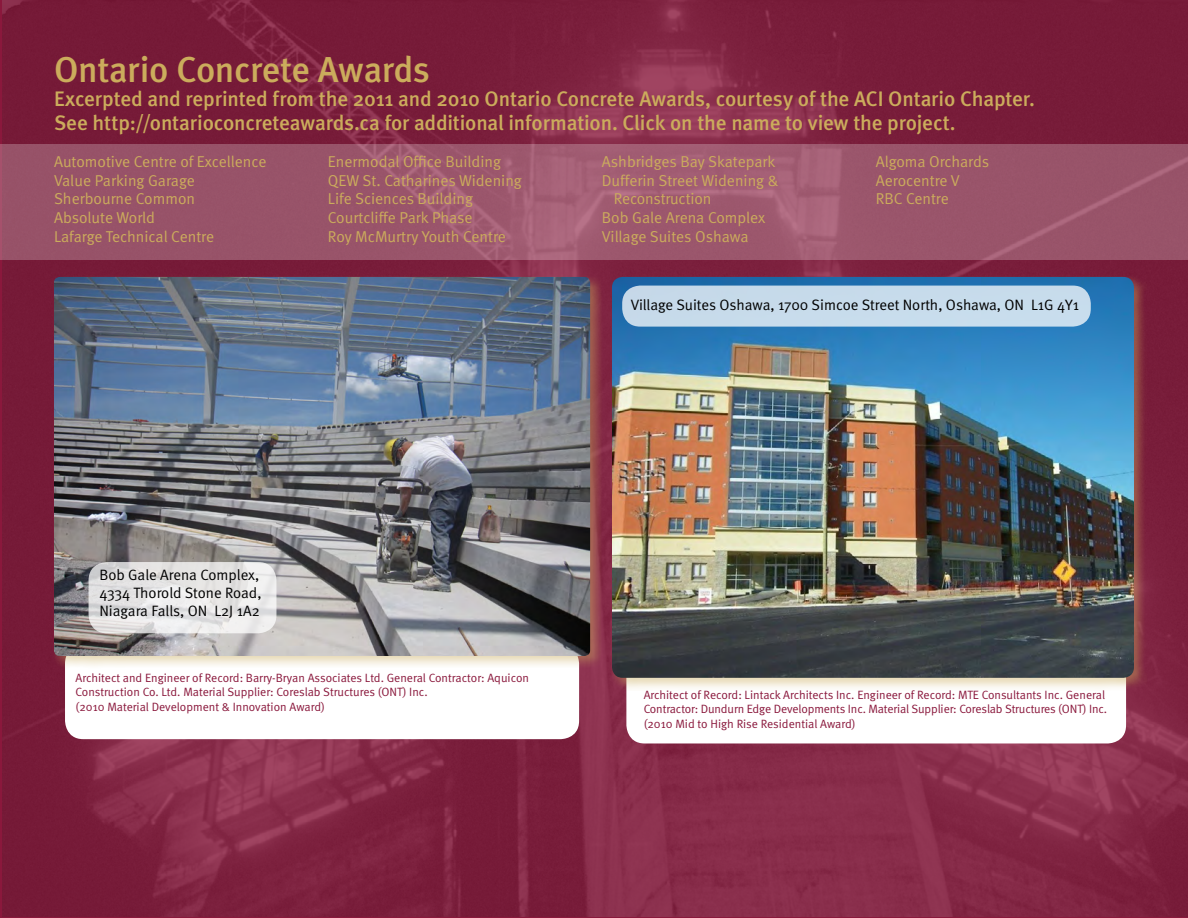
<style>
.page{position:relative;width:1188px;height:918px;background:#fff}
.page>*{position:absolute;margin:0;border:0;box-sizing:border-box;transform-origin:0 0}
.t1{font:500 36px "Meta";letter-spacing:-.015em;color:#cbac5c}
.t2{font:500 21px/24px "Meta";letter-spacing:-.01em;color:#cbac5c}
.t3{font:15.75px/18.9px "Meta Normal";color:#cbac5c}
.Body{font:15px/18px "Meta Normal";color:#000}
.Submitted_by{font:12px/14.4px "Meta Normal";color:#8a183c}
</style>
<div class="page">
<img style="left:2px;top:0;width:1186px;height:917px">
<svg style="left:0;top:145px;width:1188px;height:115px;fill:#9a546a"></svg>
<div style="left:626px;top:656px;width:500px;height:87px;background:#fff;border-radius:18px"></div>
<div style="left:65px;top:645px;width:514px;height:94px;background:#fff;border-radius:18px"></div>
<div style="left:52px;top:274px;width:552px;height:396px;background:#cbac5c;opacity:.43"></div>
<img style="left:54px;top:277px;width:536px;height:379px">
<svg style="left:89px;top:562px;width:187px;height:71px;fill:#e5e4e4"></svg>
<div style="left:610px;top:274px;width:537px;height:417px;background:#cbac5c;opacity:.43"></div>
<img style="left:612px;top:277px;width:522px;height:401px">
<div style="left:622px;top:286px;width:469px;height:41px;background:#c7dbeb;border-radius:18px"></div>
<h1 class="t1" style="left:54px;top:49px;width:378px">Ontario Concrete Awards</h1>
<h2 class="t2" style="left:54px;top:87px;width:982px">Excerpted and reprinted from the 2011 and 2010 Ontario Concrete Awards, courtesy of the ACI Ontario Chapter.<br>See http://ontarioconcreteawards.ca for additional information. Click on the name to view the project.</h2>
<h3 class="t3" style="left:54px;top:152px;width:214px">Automotive Centre of Excellence<br>Value Parking Garage<br>Sherbourne Common<br>Absolute World<br>Lafarge Technical Centre</h3>
<h3 class="t3" style="left:328px;top:152px;width:195px">Enermodal Office Building<br>QEW St. Catharines Widening<br>Life Sciences Building<br>Courtcliffe Park Phase<br>Roy McMurtry Youth Centre</h3>
<h3 class="t3" style="left:602px;top:152px;width:175px">Ashbridges Bay Skatepark</h3>
<h3 class="t3" style="left:602px;top:170px;width:178px">Dufferin Street Widening &amp;</h3>
<h3 class="t3" style="left:614px;top:189px;width:99px">Reconstruction</h3>
<h3 class="t3" style="left:602px;top:208px;width:165px">Bob Gale Arena Complex</h3>
<h3 class="t3" style="left:602px;top:227px;width:148px">Village Suites Oshawa</h3>
<h3 class="t3" style="left:876px;top:152px;width:115px">Algoma Orchards<br>Aerocentre V<br>RBC Centre</h3>
<p class="Body" style="left:99px;top:566px;width:164px">Bob Gale Arena Complex,<br>4334 Thorold Stone Road,<br>Niagara Falls, ON L2J 1A2</p>
<p class="Body" style="left:631px;top:296px;width:450px">Village Suites Oshawa, 1700 Simcoe Street North, Oshawa, ON L1G 4Y1</p>
<p class="Submitted_by" style="left:76px;top:670px;width:455px">Architect and Engineer of Record: Barry-Bryan Associates Ltd. General Contractor: Aquicon<br>Construction Co. Ltd. Material Supplier: Coreslab Structures (ONT) Inc.</p>
<p class="Submitted_by" style="left:76px;top:699px;width:251px">(2010 Material Development &amp; Innovation Award)</p>
<p class="Submitted_by" style="left:644px;top:687px;width:465px">Architect of Record: Lintack Architects Inc. Engineer of Record: MTE Consultants Inc. General<br>Contractor: Dundurn Edge Developments Inc. Material Supplier: Coreslab Structures (ONT) Inc.</p>
<p class="Submitted_by" style="left:644px;top:716px;width:213px">(2010 Mid to High Rise Residential Award)</p>
</div>
